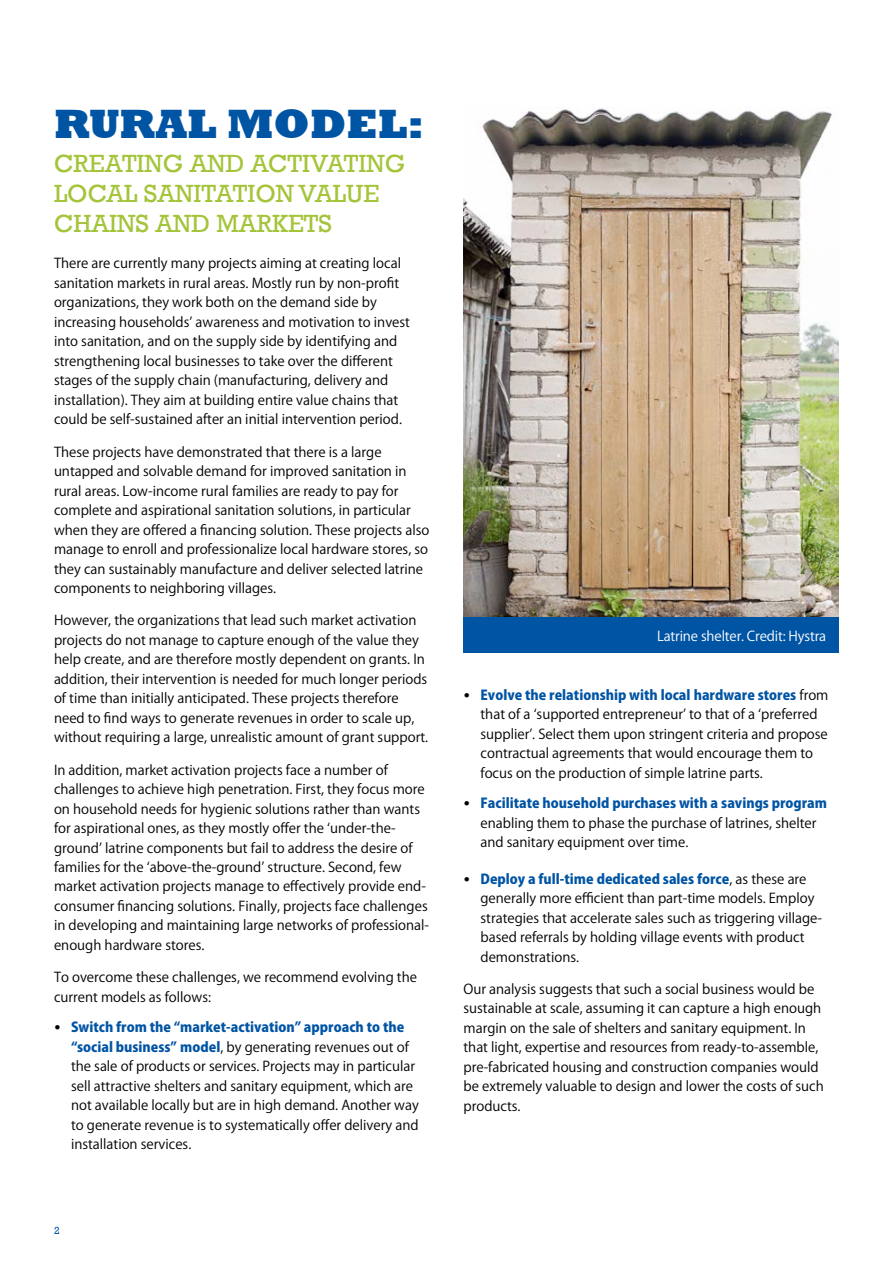
<style>
.page{position:relative;width:893px;height:1263px;background:#fff}
.page>*{position:absolute;margin:0;border:0;box-sizing:border-box;transform-origin:0 0}
.H1_A{font:800 42px "Rockwell";color:#0054a4}
.t1{font:25.5px/30px "Rockwell";color:#a4c439}
.Body{font:13.5px/19.5px "Koz Go Pr 6 N";color:#000}
.Body-2{font:13.5px "Koz Go Pr 6 N";letter-spacing:-.01em;color:#fff}
.t2{font:10.5px "Rockwell";color:#0054a4}
.s1{font-family:"Arial";font-weight:900}
.s2{font-weight:800;color:#0054a4}
</style>
<div class="page">
<img style="left:464px;top:108px;width:375px;height:510px">
<div style="left:464px;top:618px;width:375px;height:35px;background:#0054a4"></div>
<p class="H1_A" style="left:54px;top:99px;width:371px">RURAL MODEL:</p>
<h2 class="t1" style="left:54px;top:149px;width:353px">CREATING AND ACTIVATING<br>LOCAL SANITATION VALUE<br>CHAINS AND MARKETS</h2>
<p class="Body" style="left:54px;top:254px;width:358px">There are currently many projects aiming at creating local sanitation markets in rural areas. Mostly run by non-profit organizations, they work both on the demand side by increasing households’ awareness and motivation to invest into sanitation, and on the supply side by identifying and strengthening local businesses to take over the different stages of the supply chain (manufacturing, delivery and installation). They aim at building entire value chains that could be self-sustained after an initial intervention period.</p>
<p class="Body" style="left:54px;top:442px;width:377px">These projects have demonstrated that there is a large untapped and solvable demand for improved sanitation in rural areas. Low-income rural families are ready to pay for complete and aspirational sanitation solutions, in particular when they are offered a financing solution. These projects also manage to enroll and professionalize local hardware stores, so they can sustainably manufacture and deliver selected latrine components to neighboring villages.</p>
<p class="Body" style="left:54px;top:611px;width:376px">However, the organizations that lead such market activation projects do not manage to capture enough of the value they help create, and are therefore mostly dependent on grants. In addition, their intervention is needed for much longer periods of time than initially anticipated. These projects therefore need to find ways to generate revenues in order to scale up, without requiring a large, unrealistic amount of grant support.</p>
<p class="Body" style="left:54px;top:760px;width:377px">In addition, market activation projects face a number of challenges to achieve high penetration. First, they focus more on household needs for hygienic solutions rather than wants for aspirational ones, as they mostly offer the ‘under-the&shy;ground’ latrine components but fail to address the desire of families for the ‘above-the-ground’ structure. Second, few market activation projects manage to effectively provide end&shy;consumer financing solutions. Finally, projects face challenges in developing and maintaining large networks of professional&shy;enough hardware stores.</p>
<p class="Body" style="left:54px;top:968px;width:365px">To overcome these challenges, we recommend evolving the current models as follows:</p>
<p class="Body" style="left:71px;top:1018px;width:349px;text-indent:-17px"><span class="s1">•</span> <span class="s2">Switch from the “market-activation” approach to the “social business” model</span>, by generating revenues out of the sale of products or services. Projects may in particular sell attractive shelters and sanitary equipment, which are not available locally but are in high demand. Another way to generate revenue is to systematically offer delivery and installation services.</p>
<p class="t2" style="left:54px;top:1225px;width:7px">2</p>
<p class="Body-2" style="left:657px;top:628px;width:171px">Latrine shelter. Credit: Hystra</p>
<p class="Body" style="left:480px;top:685px;width:349px;text-indent:-17px"><span class="s1">•</span> <span class="s2">Evolve the relationship with local hardware stores</span> from that of a ‘supported entrepreneur’ to that of a ‘preferred supplier’. Select them upon stringent criteria and propose contractual agreements that would encourage them to focus on the production of simple latrine parts.</p>
<p class="Body" style="left:480px;top:794px;width:348px;text-indent:-17px"><span class="s1">•</span> <span class="s2">Facilitate household purchases with a savings program </span>enabling them to phase the purchase of latrines, shelter and sanitary equipment over time.</p>
<p class="Body" style="left:480px;top:869px;width:343px;text-indent:-17px"><span class="s1">•</span> <span class="s2">Deploy a full-time dedicated sales force</span>, as these are generally more efficient than part-time models. Employ strategies that accelerate sales such as triggering village&shy;based referrals by holding village events with product demonstrations.</p>
<p class="Body" style="left:463px;top:979px;width:362px">Our analysis suggests that such a social business would be sustainable at scale, assuming it can capture a high enough margin on the sale of shelters and sanitary equipment. In that light, expertise and resources from ready-to-assemble, pre-fabricated housing and construction companies would be extremely valuable to design and lower the costs of such products.</p>
</div>
